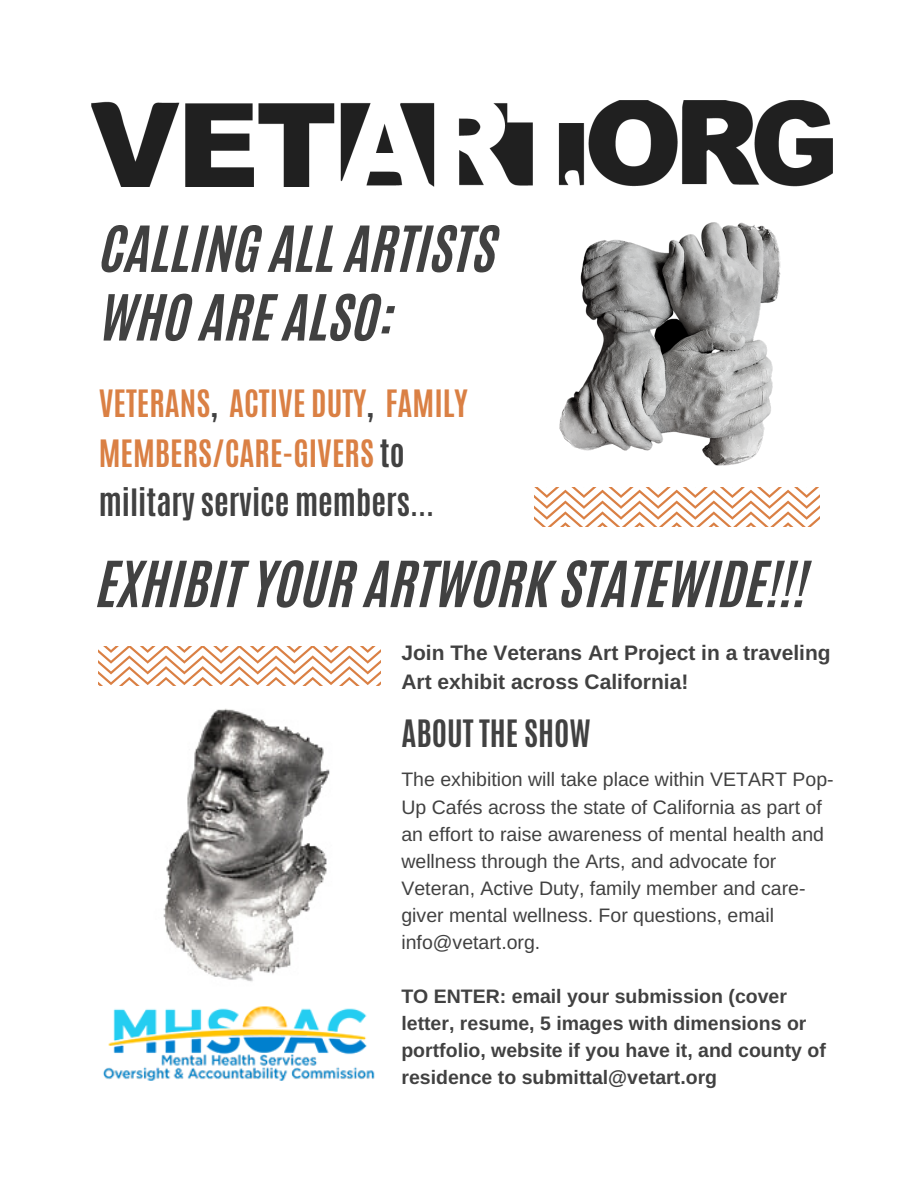
<style>
.page{position:relative;width:918px;height:1188px;background:#fff}
.page>*{position:absolute;margin:0;border:0;box-sizing:border-box;transform-origin:0 0}
.t1{font:54px/68.7px "CA Generated";color:#414141}
.t2{font:700 31.5px/49.5px "Antonio";color:#da8044}
.t3{font:700 31.5px "Antonio";color:#414141}
.t4{font:700 21px/29.2px "Arimo";color:#414141}
.t5{font:19.5px/27px "Arimo";color:#414141}
.t6{font:700 19.5px/27px "Arimo";color:#414141}
.s1{color:#414141}
</style>
<div class="page">
<img style="left:103px;top:1006px;width:272px;height:75px">
<svg style="left:534px;top:488px;width:285px;height:39px"></svg>
<img style="left:559px;top:222px;width:222px;height:244px">
<svg style="left:99px;top:646px;width:281px;height:40px"></svg>
<img style="left:163px;top:708px;width:167px;height:274px">
<img style="left:92px;top:101px;width:740px;height:85px">
<h1 class="t1" style="left:102px;top:215px;width:398px">CALLING ALL ARTISTS<br>WHO ARE ALSO:</h1>
<h2 class="t2" style="left:99px;top:379px;width:371px">VETERANS<span class="s1">,</span> ACTIVE DUTY<span class="s1">,</span> FAMILY<br>MEMBERS/CARE-GIVERS <span class="s1">to military service members...</span></h2>
<h1 class="t1" style="left:99px;top:550px;width:712px">EXHIBIT YOUR ARTWORK STATEWIDE!!!</h1>
<p class="t4" style="left:401px;top:638px;width:431px">Join The Veterans Art Project in a traveling<br>Art exhibit across California!</p>
<h2 class="t3" style="left:401px;top:711px;width:191px">ABOUT THE SHOW</h2>
<p class="t5" style="left:401px;top:766px;width:434px">The exhibition will take place within VETART Pop-Up Cafés across the state of California as part of an effort to raise awareness of mental health and wellness through the Arts, and advocate for Veteran, Active Duty, family member and care&shy;giver mental wellness. For questions, email info@vetart.org.</p>
<p class="t6" style="left:401px;top:983px;width:426px">TO ENTER: email your submission (cover letter, resume, 5 images with dimensions or portfolio, website if you have it, and county of residence to submittal@vetart.org</p>
</div>
